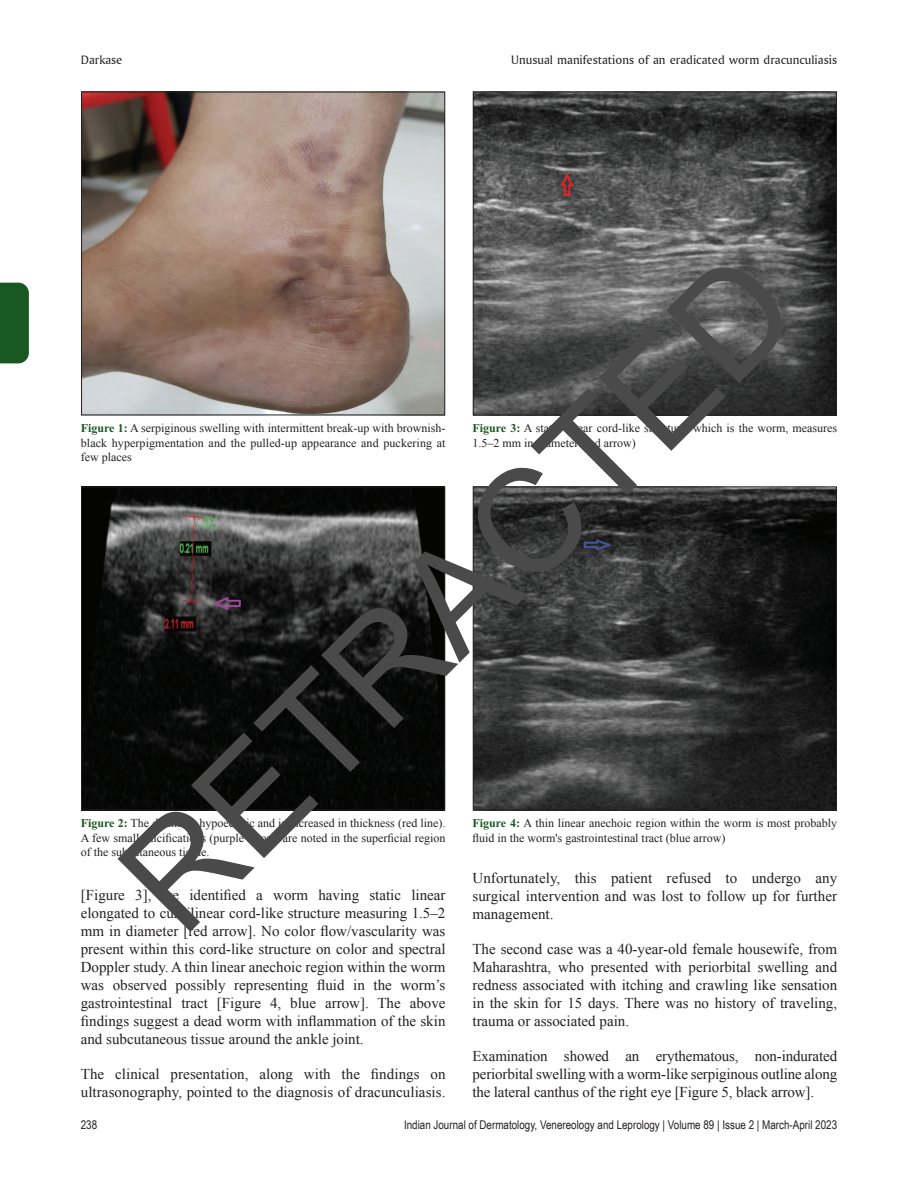
<style>
.page{position:relative;width:918px;height:1188px;background:#fff}
.page>*{position:absolute;margin:0;border:0;box-sizing:border-box;transform-origin:0 0}
.t1{font:144px "Arial";color:#4a4a4a}
.TX{font:15px/18px "Times New Roman";color:#231f20;text-align:justify}
.t2{font:12.75px "Amerigo BT Roman A";color:#231f20}
.FGC{font:12px/14.4px "Times New Roman";color:#231f20}
.t3{font:12px "Arial Narrow";color:#231f20}
.s1{font-weight:700;color:#195820}
</style>
<div class="page">
<div style="left:0;top:283px;width:29px;height:80px;background:#195820"></div>
<img style="left:475px;top:489px;width:360px;height:319px">
<div style="left:473px;top:487px;width:364px;height:323px;border:1px solid #231f20"></div>
<img style="left:83px;top:94px;width:360px;height:319px">
<div style="left:81px;top:92px;width:364px;height:323px;border:1px solid #231f20"></div>
<img style="left:83px;top:489px;width:360px;height:319px">
<div style="left:81px;top:487px;width:364px;height:323px;border:1px solid #231f20"></div>
<img style="left:475px;top:94px;width:360px;height:319px">
<div style="left:473px;top:92px;width:364px;height:323px;border:1px solid #231f20"></div>
<p class="t2" style="left:81px;top:52px;width:43px">Darkase</p>
<p class="t2" style="left:511px;top:52px;width:327px">Unusual manifestations of an eradicated worm dracunculiasis</p>
<h1 class="t1" style="left:77px;top:834px;width:881px;rotate:-45deg">RETRACTED</h1>
<p class="FGC" style="left:81px;top:421px;width:366px;text-align:justify"><span class="s1">Figure 1:</span> A serpiginous swelling with intermittent break-up with brownish&shy;black hyperpigmentation and the pulled-up appearance and puckering at few places</p>
<p class="FGC" style="left:472px;top:421px;width:366px"><span class="s1">Figure 3:</span> A static linear cord-like structure, which is the worm, measures<br>1.5–2 mm in diameter (red arrow)</p>
<p class="FGC" style="left:81px;top:816px;width:366px;text-align:justify"><span class="s1">Figure 2:</span> The dermis is hypoechoic and is increased in thickness (red line).<br>A few small calcifications (purple arrow) are noted in the superficial region of the subcutaneous tissue.</p>
<p class="FGC" style="left:473px;top:816px;width:366px"><span class="s1">Figure 4:</span> A thin linear anechoic region within the worm is most probably fluid in the worm's gastrointestinal tract (blue arrow)</p>
<p class="TX" style="left:472px;top:869px;width:366px">Unfortunately, this patient refused to undergo any surgical intervention and was lost to follow up for further management.</p>
<p class="TX" style="left:472px;top:940px;width:366px">The second case was a 40-year-old female housewife, from Maharashtra, who presented with periorbital swelling and redness associated with itching and crawling like sensation in the skin for 15 days. There was no history of traveling, trauma or associated pain.</p>
<p class="TX" style="left:472px;top:1047px;width:366px">Examination showed an erythematous, non-indurated periorbital swelling with a worm-like serpiginous outline along the lateral canthus of the right eye [Figure 5, black arrow].</p>
<p class="TX" style="left:81px;top:886px;width:366px">[Figure 3], we identified a worm having static linear elongated to curvilinear cord-like structure measuring 1.5–2 mm in diameter [red arrow]. No color flow/vascularity was present within this cord-like structure on color and spectral Doppler study. A thin linear anechoic region within the worm was observed possibly representing fluid in the worm’s gastrointestinal tract [Figure 4, blue arrow]. The above findings suggest a dead worm with inflammation of the skin and subcutaneous tissue around the ankle joint.</p>
<p class="TX" style="left:81px;top:1065px;width:366px">The clinical presentation, along with the findings on ultrasonography, pointed to the diagnosis of dracunculiasis.</p>
<p class="t3" style="left:81px;top:1116px;width:18px">238</p>
<p class="t3" style="left:404px;top:1116px;width:435px">Indian Journal of Dermatology, Venereology and Leprology | Volume 89 | Issue 2 | March-April 2023</p>
</div>
